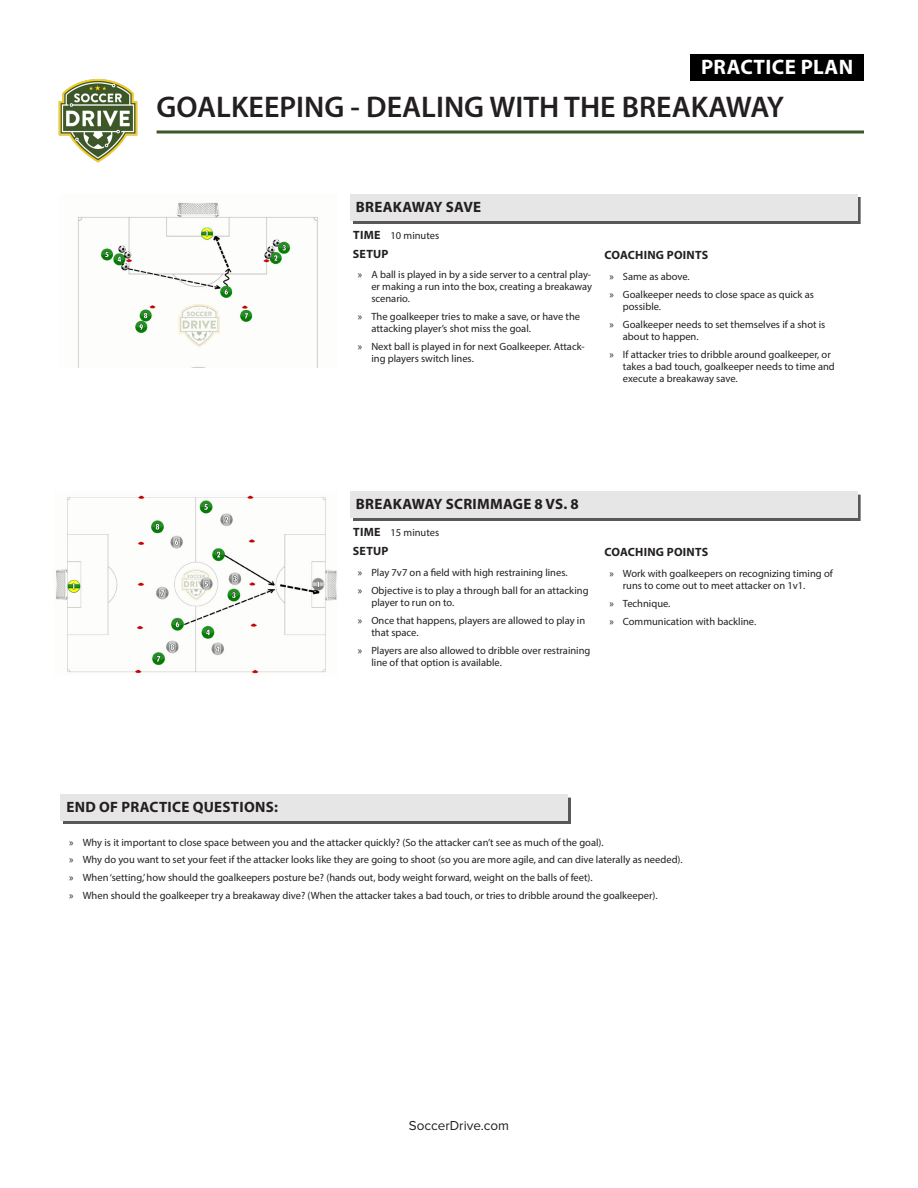
<style>
.page{position:relative;width:918px;height:1188px;background:#fff}
.page>*{position:absolute;margin:0;border:0;box-sizing:border-box;transform-origin:0 0}
.t1{font:600 30px "Myriad Pro";color:#231f20}
.t2{font:700 21px "Myriad Pro";letter-spacing:.02em;color:#fff}
.t3{font:700 15px "Myriad Pro";letter-spacing:.02em;color:#231f20}
.t4{font:13.5px "Proxima Nova";color:#231f20}
.t5{font:700 12px "Myriad Pro";letter-spacing:.02em;color:#231f20}
.t6{font:10.5px/18px "Myriad Pro";color:#231f20}
</style>
<div class="page">
<div style="left:690px;top:54px;width:174px;height:26px;background:#000"></div>
<img style="left:58px;top:79px;width:80px;height:84px">
<svg style="left:157px;top:130px;width:707px;height:4px;background:#6d805d"></svg>
<div style="left:353px;top:197px;width:508px;height:27px;background:#5a5757"></div>
<div style="left:350px;top:194px;width:507px;height:27px;background:#e6e6e6"></div>
<div style="left:63px;top:798px;width:508px;height:26px;background:#5a5757"></div>
<div style="left:60px;top:795px;width:508px;height:26px;background:#e6e6e6"></div>
<div style="left:353px;top:495px;width:508px;height:26px;background:#5a5757"></div>
<div style="left:350px;top:492px;width:507px;height:26px;background:#e6e6e6"></div>
<img style="left:78px;top:202px;width:240px;height:166px">
<img style="left:56px;top:495px;width:281px;height:179px">
<h2 class="t2" style="left:701px;top:53px;width:154px">PRACTICE PLAN</h2>
<h1 class="t1" style="left:157px;top:88px;width:629px">GOALKEEPING - DEALING WITH THE BREAKAWAY</h1>
<h3 class="t3" style="left:356px;top:197px;width:127px">BREAKAWAY SAVE</h3>
<p class="t5" style="left:353px;top:227px;width:29px">TIME</p>
<p class="t6" style="left:391px;top:226px;width:50px">10 minutes</p>
<p class="t5" style="left:353px;top:246px;width:37px">SETUP</p>
<p class="t6" style="left:371px;top:269px;width:222px;line-height:12px;text-align:justify;text-indent:-14px">» A ball is played in by a side server to a central play&shy;er making a run into the box, creating a breakaway scenario.</p>
<p class="t6" style="left:371px;top:311px;width:210px;line-height:12px;text-indent:-14px">» The goalkeeper tries to make a save, or have the attacking player’s shot miss the goal.</p>
<p class="t6" style="left:371px;top:341px;width:215px;line-height:12px;text-indent:-14px">» Next ball is played in for next Goalkeeper. Attack&shy;ing players switch lines.</p>
<p class="t5" style="left:604px;top:247px;width:105px">COACHING POINTS</p>
<p class="t6" style="left:609px;top:267px;width:206px">» Same as above.<br>» Goalkeeper needs to close space as quick as</p>
<p class="t6" style="left:609px;top:297px;width:218px;text-indent:14px">possible.<br>» Goalkeeper needs to set themselves if a shot is</p>
<p class="t6" style="left:609px;top:327px;width:223px;text-indent:14px">about to happen.<br>» If attacker tries to dribble around goalkeeper, or</p>
<p class="t6" style="left:623px;top:360px;width:214px;line-height:12px">takes a bad touch, goalkeeper needs to time and execute a breakaway save.</p>
<h3 class="t3" style="left:356px;top:494px;width:224px">BREAKAWAY SCRIMMAGE 8 VS. 8</h3>
<p class="t5" style="left:353px;top:524px;width:29px">TIME</p>
<p class="t6" style="left:391px;top:523px;width:50px">15 minutes</p>
<p class="t5" style="left:353px;top:543px;width:37px">SETUP</p>
<p class="t6" style="left:358px;top:563px;width:232px">» Play 7v7 on a field with high restraining lines.<br>» Objective is to play a through ball for an attacking</p>
<p class="t6" style="left:358px;top:593px;width:229px;text-indent:14px">player to run on to.<br>» Once that happens, players are allowed to play in</p>
<p class="t6" style="left:358px;top:623px;width:234px;text-indent:14px">that space.<br>» Players are also allowed to dribble over restraining</p>
<p class="t6" style="left:371px;top:653px;width:132px">line of that option is available.</p>
<p class="t5" style="left:604px;top:544px;width:105px">COACHING POINTS</p>
<p class="t6" style="left:623px;top:567px;width:211px;line-height:12px;text-indent:-14px">» Work with goalkeepers on recognizing timing of runs to come out to meet attacker on 1v1.</p>
<p class="t6" style="left:609px;top:594px;width:148px">» Technique.<br>» Communication with backline.</p>
<h3 class="t3" style="left:66px;top:797px;width:213px">END OF PRACTICE QUESTIONS:</h3>
<p class="t6" style="left:69px;top:833px;width:615px">» Why is it important to close space between you and the attacker quickly? (So the attacker can’t see as much of the goal).<br>» Why do you want to set your feet if the attacker looks like they are going to shoot (so you are more agile, and can dive laterally as needed). » When ‘setting,’ how should the goalkeepers posture be? (hands out, body weight forward, weight on the balls of feet).<br>» When should the goalkeeper try a breakaway dive? (When the attacker takes a bad touch, or tries to dribble around the goalkeeper).</p>
<p class="t4" style="left:409px;top:1118px;width:102px">SoccerDrive.com</p>
</div>
